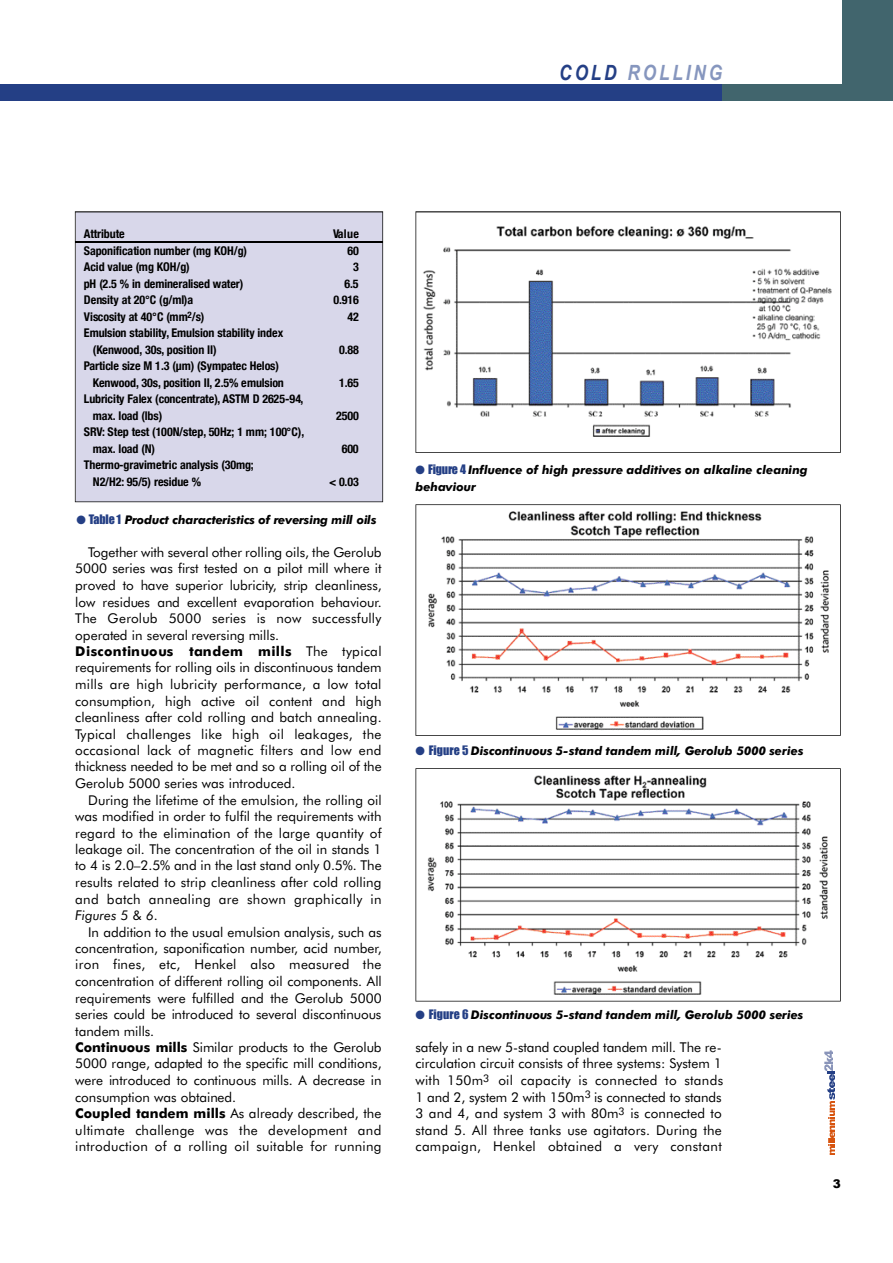
<style>
.page{position:relative;width:893px;height:1263px;background:#fff}
.page>*{position:absolute;margin:0;border:0;box-sizing:border-box;transform-origin:0 0}
.t1{font:italic 700 21px "Arial Narrow";color:#8696be}
.t2{font:13.5px/16.5px "Futura BT";color:#000}
.t3{font:700 condensed 12px/16.5px "Helvetica Neue";color:#000}
.t4{font:italic 700 12px/16.5px "Futura BT";color:#000}
.t5{font:900 12px "Arial";color:#000}
.s1{color:#243f85}
.s2{font-family:"Impact";font-weight:400;font-style:normal;color:#243f85}
.s3{font-weight:700}
.s4{font-style:italic}
</style>
<div class="page">
<svg style="left:824px;top:1050px;width:11px;height:105px"></svg>
<div style="left:0;top:84px;width:893px;height:17px;background:#243f85"></div>
<div style="left:722px;top:0;width:171px;height:101px;background:#41656d"></div>
<div style="left:0;top:0;width:841px;height:84px;background:#fff"></div>
<svg style="left:415px;top:504px;width:426px;height:232px"></svg>
<svg style="left:415px;top:211px;width:426px;height:242px"></svg>
<svg style="left:75px;top:211px;width:308px;height:291px;background:#cdccde"></svg>
<hr style="left:75px;top:241px;width:308px;height:1px;background:#000">
<svg style="left:415px;top:768px;width:426px;height:234px"></svg>
<h1 class="t1" style="left:559px;top:61px;width:165px"><span class="s1">COLD</span> R O L L I N G</h1>
<p class="t3" style="left:84px;top:226px;width:42px">A ttrib u te</p>
<p class="t3" style="left:333px;top:226px;width:28px">Va lu e</p>
<p class="t3" style="left:84px;top:242px;width:165px">Saponification number (mg KOH/g)</p>
<p class="t3" style="left:347px;top:242px;width:13px">6 0</p>
<p class="t3" style="left:84px;top:258px;width:107px">Acid value (mg KOH/g)</p>
<p class="t3" style="left:353px;top:258px;width:7px">3</p>
<p class="t3" style="left:84px;top:275px;width:161px">pH (2.5 % in demineralised water)</p>
<p class="t3" style="left:345px;top:275px;width:16px">6 .5</p>
<p class="t3" style="left:84px;top:292px;width:111px">Density at 20°C (g/ml)a</p>
<p class="t3" style="left:333px;top:292px;width:27px">0 .9 1 6</p>
<p class="t3" style="left:84px;top:308px;width:122px">Viscosity at 40°C (mm<sup>2</sup>/s )</p>
<p class="t3" style="left:347px;top:308px;width:13px">4 2</p>
<p class="t3" style="left:93px;top:325px;width:192px;text-indent:-9px">Emulsion stability, Emulsion stability index (K e n w o o d , 3 0 s , position II)</p>
<p class="t3" style="left:339px;top:341px;width:21px">0 .8 8</p>
<p class="t3" style="left:93px;top:357px;width:193px;text-indent:-9px">Pa rticle size M 1.3 (µm) (Sympatec Helos)<br>K e n w o o d , 3 0 s , position II, 2.5% emulsion</p>
<p class="t3" style="left:93px;top:391px;width:212px;text-indent:-9px">Lubricity Falex (concentrate), ASTM D 2625-94, m a x . load (lbs)</p>
<p class="t3" style="left:93px;top:424px;width:213px;text-indent:-9px">S R V: Step test (100N/step, 50Hz; 1 mm; 100°C), m a x . load (N)</p>
<p class="t3" style="left:93px;top:456px;width:162px;text-indent:-9px">Thermo-gravimetric analysis (30mg;<br>N 2 /H 2 : 95/5) residue %</p>
<p class="t3" style="left:339px;top:374px;width:21px">1 .6 5</p>
<p class="t3" style="left:336px;top:407px;width:24px">2 5 0 0</p>
<p class="t3" style="left:342px;top:440px;width:19px">6 0 0</p>
<p class="t3" style="left:329px;top:473px;width:31px">&lt; 0.03</p>
<p class="t4" style="left:76px;top:513px;width:302px"><span class="s1">●</span> <span class="s2">Table 1</span> Product characteristics of reversing mill oils</p>
<p class="t2" style="left:75px;top:545px;width:308px;text-indent:13px">Together with several other rolling oils, the Gerolub 5000 series was first tested on a pilot mill where it proved to have superior lubricity, strip cleanliness, low residues and excellent evaporation behaviour.<br>The Gerolub 5000 series is now successfully operated in several reversing mills.<br><span class="s3">Discontinuous tandem mills</span> The typical requirements for rolling oils in discontinuous tandem mills are high lubricity performance, a low total consumption, high active oil content and high cleanliness after cold rolling and batch annealing.<br>Typical challenges like high oil leakages, the occasional lack of magnetic filters and low end thickness needed to be met and so a rolling oil of the Gerolub 5000 series was introduced.</p>
<p class="t2" style="left:75px;top:793px;width:308px;text-align:justify;text-indent:13px">During the lifetime of the emulsion, the rolling oil was modified in order to fulfil the requirements with regard to the elimination of the large quantity of leakage oil. The concentration of the oil in stands 1 to 4 is 2.0–2.5% and in the last stand only 0.5%. The results related to strip cleanliness after cold rolling and batch annealing are shown graphically in <span class="s4">Figures 5</span> &amp; <span class="s4">6</span>.</p>
<p class="t2" style="left:75px;top:925px;width:308px;text-indent:13px">In addition to the usual emulsion analysis, such as concentration, saponification number, acid number, iron fines, etc, Henkel also measured the concentration of different rolling oil components. All requirements were fulfilled and the Gerolub 5000 series could be introduced to several discontinuous tandem mills.<br><span class="s3">Continuous mills</span> Similar products to the Gerolub 5000 range, adapted to the specific mill conditions, were introduced to continuous mills. A decrease in consumption was obtained.<br><span class="s3">Coupled tandem mills</span> As already described, the ultimate challenge was the development and introduction of a rolling oil suitable for running</p>
<p class="t4" style="left:415px;top:463px;width:394px"><span class="s1">●</span> <span class="s2">Figure 4</span> Influence of high pressure additives on alkaline cleaning b e h a v io u r</p>
<p class="t4" style="left:415px;top:744px;width:389px"><span class="s1">●</span> <span class="s2">Figure 5</span> Discontinuous 5-stand tandem mill, Gerolub 5000 series</p>
<p class="t4" style="left:415px;top:1008px;width:389px"><span class="s1">●</span> <span class="s2">Figure 6</span> Discontinuous 5-stand tandem mill, Gerolub 5000 series</p>
<p class="t2" style="left:415px;top:1040px;width:309px;text-align:justify">safely in a new 5-stand coupled tandem mill. The re&shy;circulation circuit consists of three systems: System 1 with 150m<sup>3</sup> oil capacity is connected to stands 1 and 2, system 2 with 150m<sup>3</sup> is connected to stands 3 and 4, and system 3 with 80m<sup>3</sup> is connected to stand 5. All three tanks use agitators. During the campaign, Henkel obtained a very constant</p>
<p class="t5" style="left:833px;top:1175px;width:10px">3</p>
</div>
